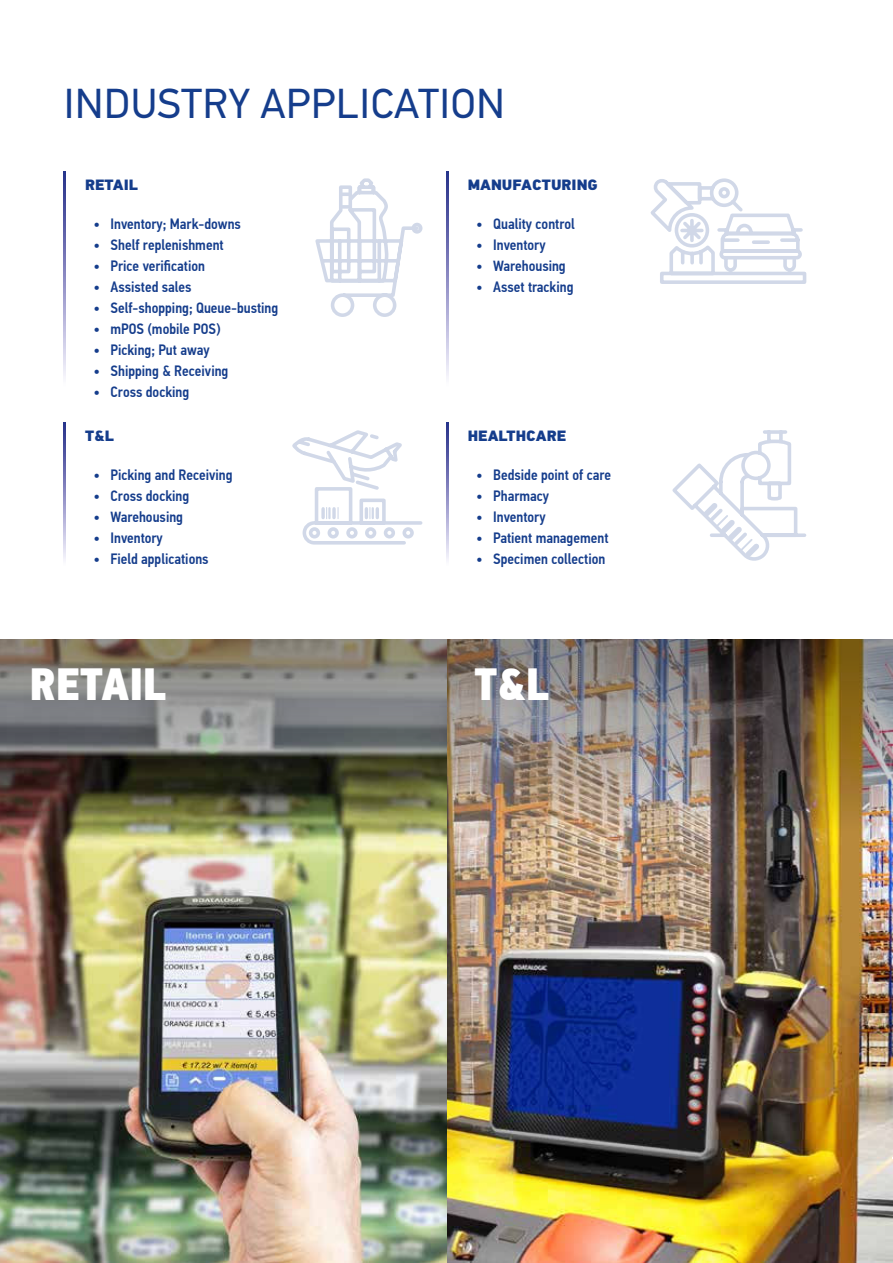
<style>
.page{position:relative;width:893px;height:1263px;background:#fff}
.page>*{position:absolute;margin:0;border:0;box-sizing:border-box;transform-origin:0 0}
.t1{font:45px "PF Din Text Cond Pro X Black";color:#fff}
.t2{font:42px "PF Din Text Pro";letter-spacing:.02em;color:#153d8c}
.t3{font:500 15px "PF Din Text Cond Pro";color:#153d8c}
.t4{font:900 15px "PF Din Text Pro";color:#153d8c}
</style>
<div class="page">
<img style="left:0;top:831px;width:893px;height:432px">
<img style="left:0;top:640px;width:893px;height:191px">
<svg style="left:315px;top:178px;width:106px;height:139px"></svg>
<div style="left:412px;top:223px;width:10px;height:11px;border:4px solid #153d8c;border-radius:50%"></div>
<svg style="left:672px;top:430px;width:135px;height:131px"></svg>
<svg style="left:292px;top:430px;width:131px;height:115px"></svg>
<svg style="left:650px;top:178px;width:157px;height:106px"></svg>
<h2 class="t2" style="left:64px;top:85px;width:442px">INDUSTRY APPLICATION</h2>
<p class="t4" style="left:85px;top:179px;width:55px">RETAIL</p>
<p class="t3" style="left:94px;top:218px;width:149px">• Inventory; Mark-downs</p>
<p class="t3" style="left:94px;top:239px;width:132px">• Shelf replenishment</p>
<p class="t3" style="left:94px;top:260px;width:113px">• Price verification</p>
<p class="t3" style="left:94px;top:281px;width:100px">• Assisted sales</p>
<p class="t3" style="left:94px;top:302px;width:186px">• Self-shopping; Queue-busting</p>
<p class="t3" style="left:94px;top:323px;width:128px">• mPOS (mobile POS)</p>
<p class="t3" style="left:94px;top:344px;width:118px">• Picking; Put away</p>
<p class="t3" style="left:94px;top:365px;width:136px">• Shipping &amp; Receiving</p>
<p class="t3" style="left:94px;top:386px;width:97px">• Cross docking</p>
<p class="t4" style="left:85px;top:430px;width:31px">T&amp;L</p>
<p class="t3" style="left:94px;top:469px;width:141px">• Picking and Receiving</p>
<p class="t3" style="left:94px;top:490px;width:97px">• Cross docking</p>
<p class="t3" style="left:94px;top:511px;width:91px">• Warehousing</p>
<p class="t3" style="left:94px;top:532px;width:71px">• Inventory</p>
<p class="t3" style="left:94px;top:553px;width:117px">• Field applications</p>
<p class="t4" style="left:468px;top:179px;width:132px">MANUFACTURING</p>
<p class="t3" style="left:476px;top:218px;width:100px">• Quality control</p>
<p class="t3" style="left:476px;top:239px;width:71px">• Inventory</p>
<p class="t3" style="left:476px;top:260px;width:91px">• Warehousing</p>
<p class="t3" style="left:476px;top:281px;width:99px">• Asset tracking</p>
<p class="t4" style="left:468px;top:430px;width:100px">HEALTHCARE</p>
<p class="t3" style="left:476px;top:469px;width:137px">• Bedside point of care</p>
<p class="t3" style="left:476px;top:490px;width:74px">• Pharmacy</p>
<p class="t3" style="left:476px;top:511px;width:71px">• Inventory</p>
<p class="t3" style="left:476px;top:532px;width:134px">• Patient management</p>
<p class="t3" style="left:476px;top:553px;width:131px">• Specimen collection</p>
<h1 class="t1" style="left:30px;top:658px;width:138px">RETAIL</h1>
<h1 class="t1" style="left:474px;top:658px;width:76px">T&amp;L</h1>
</div>
